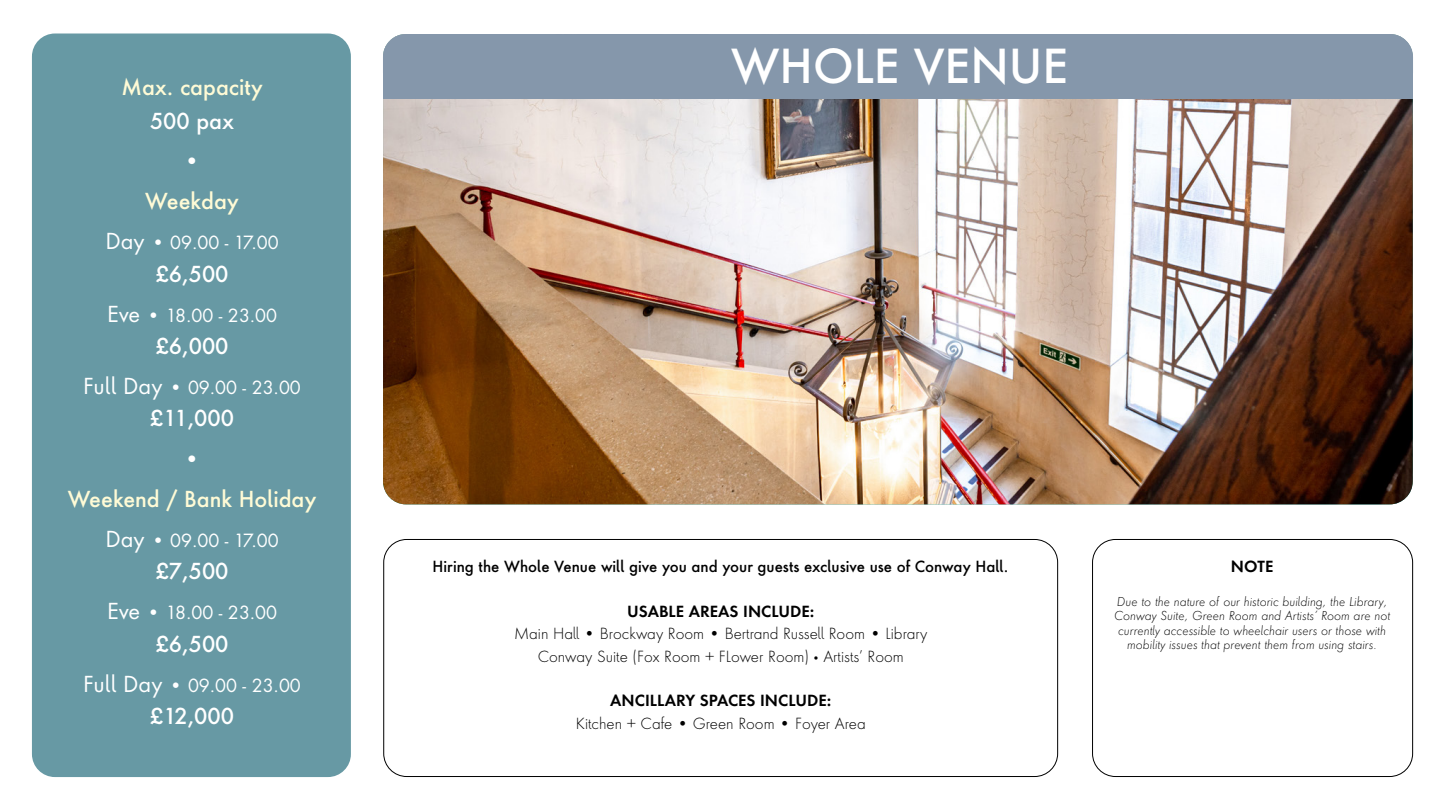
<style>
.page{position:relative;width:1446px;height:810px;background:#fff}
.page>*{position:absolute;margin:0;border:0;box-sizing:border-box;transform-origin:0 0}
.t1{font:500 45.6px "Futura ND Alt";color:#fff}
.t2{font:500 21.45px "Futura ND Alt";color:#fff}
.t3{font:500 21.45px "Futura ND Alt";color:#fffbd6}
.t4{font:21.45px "Futura ND Alt";color:#fff}
.t5{font:17.7px "Futura ND Alt";color:#fff}
.t6{font:300 14.92px/22.4px "Futura ND Alt";color:#000;text-align:center}
.t7{font:500 14.92px "Futura ND Alt";color:#000}
.t8{font:600 14.92px "Futura ND Alt";color:#000}
.t9{font:italic 300 11.93px/14.3px "Futura ND Alt";color:#000;text-align:center}
.s1{font-size:21.45px}
.s2{font-weight:600}
.s3{font-size:10.43px}
</style>
<div class="page">
<div style="left:32px;top:34px;width:319px;height:743px;background:#6799a4;border-radius:23px"></div>
<img style="left:383px;top:34px;width:1029px;height:470px">
<div style="left:1092px;top:539px;width:321px;height:238px;border:1px solid #000;border-radius:23px"></div>
<div style="left:383px;top:539px;width:675px;height:238px;border:1px solid #000;border-radius:23px"></div>
<div style="left:383px;top:34px;width:1030px;height:62px;background:#8597ab;border-radius:23px"></div>
<div style="left:383px;top:74px;width:1029px;height:25px;background:#8597ab"></div>
<p class="t3" style="left:121px;top:73px;width:143px">Max. capacity</p>
<p class="t2" style="left:150px;top:107px;width:86px">500 pax</p>
<p class="t4" style="left:184px;top:145px;width:18px">•</p>
<p class="t3" style="left:145px;top:187px;width:95px">Weekday</p>
<p class="t5" style="left:105px;top:230px;width:175px"><span class="s1">Day</span> • 09.00 - 17.00</p>
<p class="t2" style="left:156px;top:259px;width:74px">£6,500</p>
<p class="t5" style="left:107px;top:302px;width:172px"><span class="s1">Eve</span> • 18.00 - 23.00</p>
<p class="t2" style="left:156px;top:332px;width:74px">£6,000</p>
<p class="t5" style="left:83px;top:374px;width:219px"><span class="s1">Full Day</span> • 09.00 - 23.00</p>
<p class="t2" style="left:150px;top:404px;width:85px">£11,000</p>
<p class="t4" style="left:184px;top:443px;width:18px">•</p>
<p class="t3" style="left:68px;top:485px;width:250px">Weekend / Bank Holiday</p>
<p class="t5" style="left:105px;top:527px;width:175px"><span class="s1">Day</span> • 09.00 - 17.00</p>
<p class="t2" style="left:156px;top:557px;width:74px">£7,500</p>
<p class="t5" style="left:107px;top:600px;width:172px"><span class="s1">Eve</span> • 18.00 - 23.00</p>
<p class="t2" style="left:156px;top:629px;width:74px">£6,500</p>
<p class="t5" style="left:83px;top:672px;width:219px"><span class="s1">Full Day</span> • 09.00 - 23.00</p>
<p class="t2" style="left:150px;top:702px;width:85px">£12,000</p>
<p class="t1" style="left:731px;top:36px;width:338px">WHOLE VENUE</p>
<p class="t7" style="left:432px;top:557px;width:577px">Hiring the Whole Venue will give you and your guests exclusive use of Conway Hall.</p>
<p class="t6" style="left:514px;top:600px;width:415px"><span class="s2">USABLE AREAS INCLUDE:<br></span>Main Hall • Brockway Room • Bertrand Russell Room • Library</p>
<p class="t6" style="left:538px;top:645px;width:367px">Conway Suite (Fox Room + FLower Room) <span class="s3">•</span> Artists’ Room</p>
<p class="t8" style="left:610px;top:691px;width:223px">ANCILLARY SPACES INCLUDE:</p>
<p class="t6" style="left:576px;top:712px;width:291px">Kitchen + Cafe • Green Room • Foyer Area</p>
<p class="t8" style="left:1231px;top:557px;width:44px">NOTE</p>
<p class="t9" style="left:1114px;top:595px;width:278px">Due to the nature of our historic building, the Library, Conway Suite, Green Room and Artists’ Room are not currently accessible to wheelchair users or those with mobility issues that prevent them from using stairs.</p>
</div>
